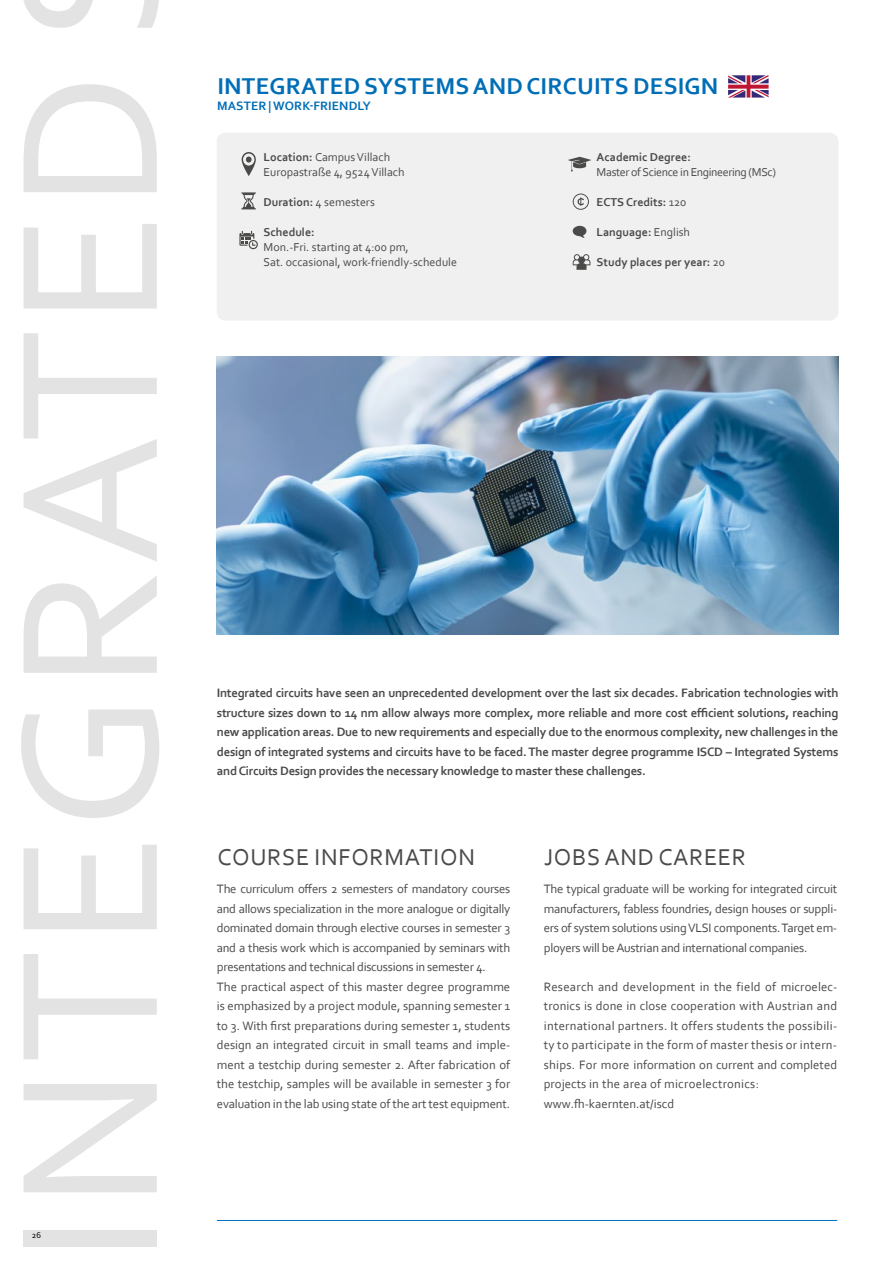
<style>
.page{position:relative;width:893px;height:1263px;background:#fff}
.page>*{position:absolute;margin:0;border:0;box-sizing:border-box;transform-origin:0 0}
.t1{font:204px "Corbel";letter-spacing:.02em;color:#e3e3e3}
.t2{font:700 24px "Corbel";letter-spacing:.01em;color:#006eb7}
.t3{font:24px "Corbel";letter-spacing:.03em;color:#4a4a49}
.t4{font:12.75px/19.5px "Corbel";color:#4a4a49;text-align:justify}
.t5{font:700 12.75px/19.5px "Corbel";letter-spacing:-.02em;color:#4a4a49;text-align:justify}
.t6{font:12.75px/19.5px "Corbel";letter-spacing:.02em;color:#4a4a49}
.t7{font:700 12.75px "Corbel";letter-spacing:.01em;color:#006eb7}
.t8{font:12px/15px "Corbel";color:#4a4a49}
.t9{font:700 12px "Corbel";color:#4a4a49}
.t10{font:12px "Corbel";letter-spacing:-.03em;color:#4a4a49}
.t11{font:9px "Corbel";color:#000}
.s1{font-weight:700}
.s2{font-weight:400}
</style>
<div class="page">
<hr style="left:892px;top:0;width:1px;height:1263px;background:#f0f0f0">
<div style="left:217px;top:133px;width:621px;height:187px;background:#f0f0f0;border-radius:9px"></div>
<hr style="left:217px;top:1220px;width:620px;height:1px;background:#006eb7">
<svg style="left:728px;top:75px;width:41px;height:23px"></svg>
<svg style="left:573px;top:254px;width:17px;height:16px"></svg>
<svg style="left:568px;top:157px;width:23px;height:14px"></svg>
<svg style="left:573px;top:194px;width:16px;height:16px"></svg>
<svg style="left:572px;top:225px;width:15px;height:13px"></svg>
<img style="left:217px;top:356px;width:621px;height:279px">
<svg style="left:241px;top:192px;width:15px;height:17px"></svg>
<svg style="left:242px;top:152px;width:14px;height:24px"></svg>
<svg style="left:239px;top:231px;width:19px;height:18px"></svg>
<h1 class="t1" style="left:-37px;top:1263px;width:1192px;rotate:-90deg">INTEGRATED</h1>
<h2 class="t2" style="left:217px;top:72px;width:503px">INTEGRATED SYSTEMS AND CIRCUITS DESIGN</h2>
<p class="t7" style="left:217px;top:98px;width:155px">MASTER | WORK-FRIENDLY</p>
<p class="t8" style="left:264px;top:149px;width:142px"><span class="s1">Location:</span> Campus Villach<br>Europastraße 4, 9524 Villach</p>
<p class="t8" style="left:264px;top:194px;width:113px"><span class="s1">Duration:</span> 4 semesters</p>
<p class="t9" style="left:264px;top:225px;width:53px">Schedule:</p>
<p class="t8" style="left:264px;top:239px;width:195px">Mon.-Fri. starting at 4:00 pm,<br>Sat. occasional, work-friendly-schedule</p>
<p class="t9" style="left:597px;top:150px;width:96px">Academic Degree:</p>
<p class="t10" style="left:597px;top:165px;width:181px">Master of Science in Engineering (MSc)</p>
<p class="t9" style="left:597px;top:195px;width:91px">ECTS Credits: <span class="s2">120</span></p>
<p class="t9" style="left:597px;top:225px;width:95px">Language: <span class="s2">English</span></p>
<p class="t9" style="left:597px;top:255px;width:130px">Study places per year: <span class="s2">20</span></p>
<p class="t5" style="left:217px;top:683px;width:623px">Integrated circuits have seen an unprecedented development over the last six decades. Fabrication technologies with structure sizes down to 14 nm allow always more complex, more reliable and more cost efficient solutions, reaching new application areas. Due to new requirements and especially due to the enormous complexity, new challenges in the design of integrated systems and circuits have to be faced. The master degree programme ISCD – Integrated Systems and Circuits Design provides the necessary knowledge to master these challenges.</p>
<h2 class="t3" style="left:217px;top:842px;width:259px">COURSE INFORMATION</h2>
<p class="t4" style="left:217px;top:879px;width:295px;text-align:left">The curriculum offers 2 semesters of mandatory courses and allows specialization in the more analogue or digitally dominated domain through elective courses in semester 3 and a thesis work which is accompanied by seminars with presentations and technical discussions in semester 4.<br>The practical aspect of this master degree programme is emphasized by a project module, spanning semester 1 to 3. With first preparations during semester 1, students design an integrated circuit in small teams and imple&shy;ment a testchip during semester 2. After fabrication of the testchip, samples will be available in semester 3 for evaluation in the lab using state of the art test equipment.</p>
<h2 class="t3" style="left:544px;top:842px;width:203px">JOBS AND CAREER</h2>
<p class="t4" style="left:544px;top:879px;width:295px">The typical graduate will be working for integrated circuit manufacturers, fabless foundries, design houses or suppli&shy;ers of system solutions using VLSI components. Target em&shy;ployers will be Austrian and international companies.</p>
<p class="t6" style="left:544px;top:976px;width:295px">Research and development in the field of microelec&shy;tronics is done in close cooperation with Austrian and international partners. It offers students the possibili&shy;ty to participate in the form of master thesis or intern&shy;ships. For more information on current and completed projects in the area of microelectronics: www.fh-kaernten.at/iscd</p>
<p class="t11" style="left:32px;top:1229px;width:11px">26</p>
</div>
